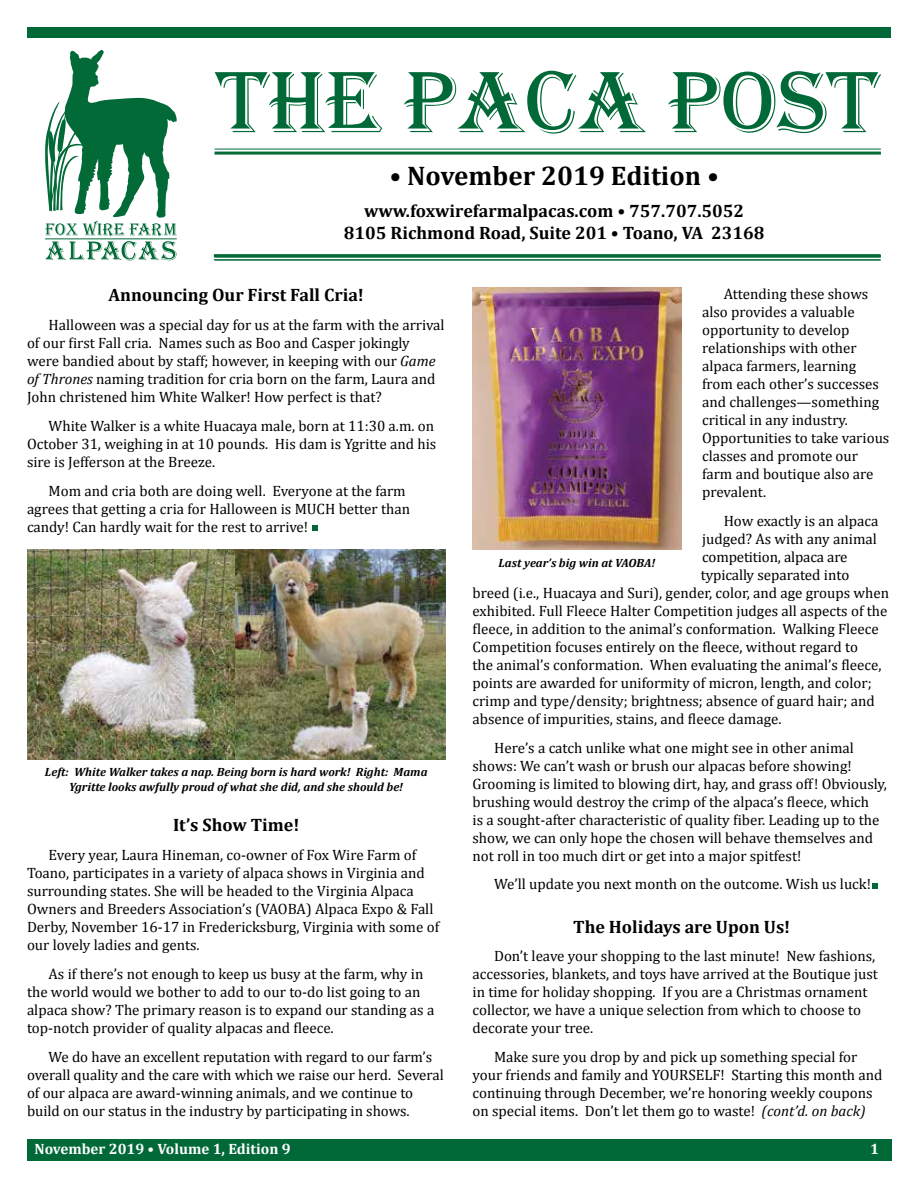
<style>
.page{position:relative;width:918px;height:1188px;background:#fff}
.page>*{position:absolute;margin:0;border:0;box-sizing:border-box;transform-origin:0 0}
.t1{font:90px "Algerian";color:#006937}
.t2{font:700 27px "Cambria";color:#000}
.t3{font:700 18px/21.6px "Cambria";color:#000;text-align:center}
.t4{font:15px/18px "Cambria";color:#000}
.t5{font:700 15px "Cambria";color:#fff}
.t6{font:italic 700 12px/14.4px "Cambria";color:#000;text-align:center}
.s1{font-style:italic}
</style>
<div class="page">
<div style="left:27px;top:1140px;width:864px;height:21px;background:#006937"></div>
<div style="left:27px;top:27px;width:864px;height:10px;background:#006937"></div>
<svg style="left:45px;top:50px;width:132px;height:210px"></svg>
<hr style="left:215px;top:149px;width:666px;height:1px;background:#006937">
<hr style="left:215px;top:152px;width:666px;height:3px;background:#006937">
<hr style="left:215px;top:255px;width:666px;height:3px;background:#006937">
<hr style="left:215px;top:260px;width:666px;height:1px;background:#006937">
<hr style="left:214px;top:254px;width:666px;height:3px;background:#006937">
<hr style="left:214px;top:259px;width:666px;height:1px;background:#006937">
<svg style="left:312px;top:525px;width:5px;height:5px"></svg>
<img style="left:27px;top:550px;width:418px;height:209px">
<img style="left:472px;top:287px;width:209px;height:263px">
<svg style="left:873px;top:883px;width:5px;height:5px"></svg>
<h1 class="t1" style="left:217px;top:52px;width:668px">THE PACA POST</h1>
<h2 class="t2" style="left:389px;top:156px;width:331px">• November 2019 Edition •</h2>
<p class="t3" style="left:344px;top:200px;width:422px">www.foxwirefarmalpacas.com • 757.707.5052<br>8105 Richmond Road, Suite 201 • Toano, VA 23168</p>
<p class="t3" style="left:108px;top:284px;width:257px">Announcing Our First Fall Cria!</p>
<p class="t4" style="left:27px;top:316px;width:419px;text-indent:22px">Halloween was a special day for us at the farm with the arrival of our first Fall cria. Names such as Boo and Casper jokingly were bandied about by staff; however, in keeping with our <span class="s1">Game of Thrones</span> naming tradition for cria born on the farm, Laura and John christened him White Walker! How perfect is that?</p>
<p class="t4" style="left:27px;top:417px;width:411px;text-indent:22px">White Walker is a white Huacaya male, born at 11:30 a.m. on<br>October 31, weighing in at 10 pounds. His dam is Ygritte and his sire is Jefferson at the Breeze.</p>
<p class="t4" style="left:27px;top:482px;width:385px;text-indent:22px">Mom and cria both are doing well. Everyone at the farm agrees that getting a cria for Halloween is MUCH better than candy! Can hardly wait for the rest to arrive!</p>
<p class="t6" style="left:45px;top:764px;width:384px">Left: White Walker takes a nap. Being born is hard work! Right: Mama<br>Ygritte looks awfully proud of what she did, and she should be!</p>
<p class="t3" style="left:173px;top:814px;width:128px">It’s Show Time!</p>
<p class="t4" style="left:27px;top:846px;width:414px;text-indent:22px">Every year, Laura Hineman, co-owner of Fox Wire Farm of Toano, participates in a variety of alpaca shows in Virginia and surrounding states. She will be headed to the Virginia Alpaca Owners and Breeders Association’s (VAOBA) Alpaca Expo &amp; Fall Derby, November 16-17 in Fredericksburg, Virginia with some of our lovely ladies and gents.</p>
<p class="t4" style="left:27px;top:965px;width:409px;text-indent:22px">As if there’s not enough to keep us busy at the farm, why in the world would we bother to add to our to-do list going to an alpaca show? The primary reason is to expand our standing as a top-notch provider of quality alpacas and fleece.</p>
<p class="t4" style="left:27px;top:1048px;width:418px;text-indent:22px">We do have an excellent reputation with regard to our farm’s overall quality and the care with which we raise our herd. Several of our alpaca are award-winning animals, and we continue to build on our status in the industry by participating in shows.</p>
<p class="t4" style="left:702px;top:285px;width:189px;text-indent:22px">Attending these shows also provides a valuable opportunity to develop relationships with other alpaca farmers, learning from each other’s successes and challenges—something critical in any industry.<br>Opportunities to take various classes and promote our farm and boutique also are prevalent.</p>
<p class="t4" style="left:724px;top:512px;width:156px">How exactly is an alpaca</p>
<p class="t4" style="left:702px;top:530px;width:176px">judged? As with any animal</p>
<p class="t4" style="left:702px;top:548px;width:147px">competition, alpaca are</p>
<p class="t4" style="left:701px;top:566px;width:150px">typically separated into</p>
<p class="t4" style="left:472px;top:584px;width:418px">breed (i.e., Huacaya and Suri), gender, color, and age groups when</p>
<p class="t4" style="left:472px;top:602px;width:417px">exhibited. Full Fleece Halter Competition judges all aspects of the</p>
<p class="t4" style="left:472px;top:620px;width:408px">fleece, in addition to the animal’s conformation. Walking Fleece</p>
<p class="t4" style="left:472px;top:638px;width:387px">Competition focuses entirely on the fleece, without regard to</p>
<p class="t4" style="left:472px;top:656px;width:411px">the animal’s conformation. When evaluating the animal’s fleece,</p>
<p class="t4" style="left:472px;top:674px;width:401px">points are awarded for uniformity of micron, length, and color;</p>
<p class="t4" style="left:472px;top:692px;width:404px">crimp and type/density; brightness; absence of guard hair; and</p>
<p class="t4" style="left:472px;top:710px;width:311px">absence of impurities, stains, and fleece damage.</p>
<p class="t4" style="left:472px;top:738px;width:416px;text-indent:22px">Here’s a catch unlike what one might see in other animal shows: We can’t wash or brush our alpacas before showing!<br>Grooming is limited to blowing dirt, hay, and grass off! Obviously, brushing would destroy the crimp of the alpaca’s fleece, which<br>is a sought-after characteristic of quality fiber. Leading up to the show, we can only hope the chosen will behave themselves and not roll in too much dirt or get into a major spitfest!</p>
<p class="t4" style="left:494px;top:875px;width:378px">We’ll update you next month on the outcome. Wish us luck!</p>
<p class="t3" style="left:573px;top:915px;width:219px">The Holidays are Upon Us!</p>
<p class="t4" style="left:472px;top:947px;width:407px;text-indent:22px">Don’t leave your shopping to the last minute! New fashions, accessories, blankets, and toys have arrived at the Boutique just in time for holiday shopping. If you are a Christmas ornament collector, we have a unique selection from which to choose to decorate your tree.</p>
<p class="t4" style="left:472px;top:1048px;width:412px;text-indent:22px">Make sure you drop by and pick up something special for your friends and family and YOURSELF! Starting this month and continuing through December, we’re honoring weekly coupons on special items. Don’t let them go to waste! <span class="s1">(cont’d. on back)</span></p>
<p class="t6" style="left:499px;top:555px;width:158px">Last year’s big win at VAOBA!</p>
<p class="t5" style="left:35px;top:1139px;width:258px">November 2019 • Volume 1, Edition 9</p>
<p class="t5" style="left:870px;top:1139px;width:10px">1</p>
</div>
